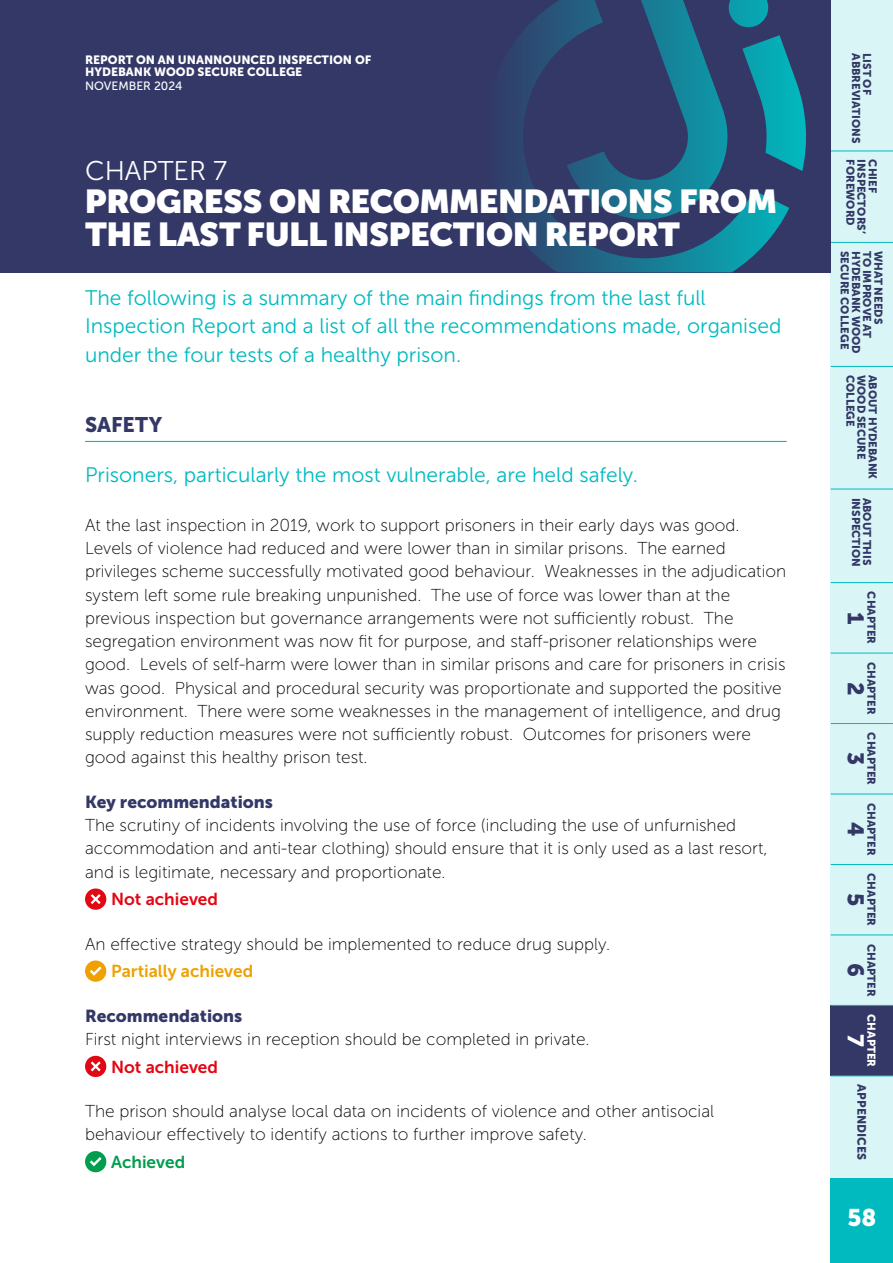
<style>
.page{position:relative;width:893px;height:1263px;background:#fff}
.page>*{position:absolute;margin:0;border:0;box-sizing:border-box;transform-origin:0 0}
.H2_-_Chapter{font:900 33px/33px "Museo Sans Display";color:#fff}
.H2_-_Chapter-2{font:27px "Museo Sans 300";color:#fff}
.t1{font:24px "Museo Sans 900";color:#fff}
.t2{font:22.5px "Museo Sans 900";color:#333866}
.t3{font:22.5px "Museo Sans 900";color:#fff}
.P_-_Leadin{font:21px/28.5px "Museo Sans 300";color:#00babf}
.H3_-_Underlined{font:21px "Museo Sans 900";color:#333866}
.P_-_Body{font:17.25px/23.2px "Museo Sans 100";color:#000}
.H4_-_Heavy{font:17.25px "Museo Sans 900";color:#333866}
.Body_Copy{font:17.25px "Museo Sans 700";color:#e30613}
.Body_Copy-2{font:17.25px "Museo Sans 700";color:#eea100}
.Body_Copy-3{font:17.25px "Museo Sans 700";color:#009e4d}
.t4{font:12px/12px "Museo Sans 900";color:#fff}
.t5{font:12px "Museo Sans 500";color:#fff}
.t6{font:12px "Museo Sans 900";color:#333866}
.t7{font:11.25px "Museo Sans 900";color:#333866}
.t8{font:11.25px "Museo Sans 900";color:#fff}
</style>
<div class="page">
<div style="left:831px;top:1178px;width:62px;height:85px;background:#00babf"></div>
<div style="left:831px;top:0;width:62px;height:1178px;background:#d9f5f5"></div>
<div style="left:831px;top:1005px;width:62px;height:71px;background:#333866"></div>
<hr style="left:831px;top:151px;width:62px;height:1px;background:#00babf">
<hr style="left:831px;top:242px;width:62px;height:1px;background:#00babf">
<hr style="left:831px;top:366px;width:62px;height:1px;background:#00babf">
<hr style="left:831px;top:489px;width:62px;height:1px;background:#00babf">
<hr style="left:831px;top:582px;width:62px;height:1px;background:#00babf">
<hr style="left:831px;top:653px;width:62px;height:1px;background:#00babf">
<hr style="left:831px;top:723px;width:62px;height:1px;background:#00babf">
<hr style="left:831px;top:794px;width:62px;height:1px;background:#00babf">
<hr style="left:831px;top:864px;width:62px;height:1px;background:#00babf">
<hr style="left:831px;top:935px;width:62px;height:1px;background:#00babf">
<hr style="left:831px;top:1005px;width:62px;height:1px;background:#00babf">
<hr style="left:831px;top:1075px;width:62px;height:1px;background:#00babf">
<div style="left:0;top:0;width:831px;height:272px;background:#333866"></div>
<svg style="left:511px;top:0;width:295px;height:272px"></svg>
<hr style="left:85px;top:441px;width:702px;height:1px;background:#00babf">
<div style="left:85px;top:888px;width:21px;height:22px;background:#e30613;border-radius:50%"></div>
<svg style="left:91px;top:894px;width:10px;height:10px"></svg>
<svg style="left:85px;top:960px;width:21px;height:22px"></svg>
<div style="left:85px;top:1056px;width:21px;height:21px;background:#e30613;border-radius:50%"></div>
<svg style="left:91px;top:1061px;width:10px;height:10px"></svg>
<svg style="left:85px;top:1151px;width:21px;height:21px"></svg>
<p class="t4" style="left:85px;top:54px;width:288px">REPORT ON AN UNANNOUNCED INSPECTION OF<br>HYDEBANK WOOD SECURE COLLEGE</p>
<p class="t5" style="left:85px;top:79px;width:99px">NOVEMBER 2024</p>
<h2 class="H2_-_Chapter-2" style="left:85px;top:156px;width:144px">CHAPTER 7</h2>
<h2 class="H2_-_Chapter" style="left:85px;top:185px;width:693px">PROGRESS ON RECOMMENDATIONS FROM<br>THE LAST FULL INSPECTION REPORT</h2>
<p class="P_-_Leadin" style="left:85px;top:283px;width:698px">The following is a summary of the main findings from the last full<br>Inspection Report and a list of all the recommendations made, organised under the four tests of a healthy prison.</p>
<h3 class="H3_-_Underlined" style="left:85px;top:413px;width:79px">SAFETY</h3>
<p class="P_-_Leadin" style="left:85px;top:461px;width:555px">Prisoners, particularly the most vulnerable, are held safely.</p>
<p class="P_-_Body" style="left:85px;top:514px;width:703px">At the last inspection in 2019, work to support prisoners in their early days was good.<br>Levels of violence had reduced and were lower than in similar prisons. The earned privileges scheme successfully motivated good behaviour. Weaknesses in the adjudication system left some rule breaking unpunished. The use of force was lower than at the previous inspection but governance arrangements were not sufficiently robust. The segregation environment was now fit for purpose, and staff-prisoner relationships were good. Levels of self-harm were lower than in similar prisons and care for prisoners in crisis was good. Physical and procedural security was proportionate and supported the positive environment. There were some weaknesses in the management of intelligence, and drug supply reduction measures were not sufficiently robust. Outcomes for prisoners were good against this healthy prison test.</p>
<h3 class="H4_-_Heavy" style="left:85px;top:792px;width:189px">Key recommendations</h3>
<p class="P_-_Body" style="left:85px;top:814px;width:684px">The scrutiny of incidents involving the use of force (including the use of unfurnished accommodation and anti-tear clothing) should ensure that it is only used as a last resort, and is legitimate, necessary and proportionate.</p>
<p class="Body_Copy" style="left:111px;top:890px;width:108px">Not achieved</p>
<p class="P_-_Body" style="left:85px;top:932px;width:527px">An effective strategy should be implemented to reduce drug supply.</p>
<p class="Body_Copy-2" style="left:111px;top:962px;width:144px">Partially achieved</p>
<h3 class="H4_-_Heavy" style="left:85px;top:1006px;width:159px">Recommendations</h3>
<p class="P_-_Body" style="left:85px;top:1028px;width:506px">First night interviews in reception should be completed in private.</p>
<p class="Body_Copy" style="left:111px;top:1057px;width:108px">Not achieved</p>
<p class="P_-_Body" style="left:85px;top:1100px;width:631px">The prison should analyse local data on incidents of violence and other antisocial behaviour effectively to identify actions to further improve safety.</p>
<p class="Body_Copy-3" style="left:111px;top:1152px;width:76px">Achieved</p>
<p class="t7" style="left:862px;top:53px;width:92px;rotate:90deg">ABBREVIATIONS</p>
<p class="t7" style="left:874px;top:53px;width:43px;rotate:90deg">LIST OF</p>
<p class="t7" style="left:857px;top:159px;width:68px;rotate:90deg">FOREWORD</p>
<p class="t7" style="left:868px;top:159px;width:76px;rotate:90deg">INSPECTORS’</p>
<p class="t7" style="left:879px;top:159px;width:35px;rotate:90deg">CHIEF</p>
<p class="t7" style="left:851px;top:251px;width:100px;rotate:90deg">SECURE COLLEGE</p>
<p class="t7" style="left:862px;top:251px;width:104px;rotate:90deg">HYDEBANK WOOD</p>
<p class="t7" style="left:874px;top:251px;width:89px;rotate:90deg">TO IMPROVE AT</p>
<p class="t7" style="left:885px;top:251px;width:75px;rotate:90deg">WHAT NEEDS</p>
<p class="t7" style="left:857px;top:375px;width:53px;rotate:90deg">COLLEGE</p>
<p class="t7" style="left:868px;top:375px;width:86px;rotate:90deg">WOOD SECURE</p>
<p class="t7" style="left:879px;top:375px;width:106px;rotate:90deg">ABOUT HYDEBANK</p>
<p class="t7" style="left:862px;top:497px;width:71px;rotate:90deg">INSPECTION</p>
<p class="t7" style="left:874px;top:497px;width:70px;rotate:90deg">ABOUT THIS</p>
<p class="t7" style="left:878px;top:591px;width:54px;rotate:90deg">CHAPTER</p>
<h3 class="t2" style="left:868px;top:612px;width:14px;rotate:90deg">1</h3>
<p class="t7" style="left:878px;top:662px;width:54px;rotate:90deg">CHAPTER</p>
<h3 class="t2" style="left:868px;top:681px;width:15px;rotate:90deg">2</h3>
<p class="t7" style="left:878px;top:732px;width:54px;rotate:90deg">CHAPTER</p>
<h3 class="t2" style="left:868px;top:752px;width:15px;rotate:90deg">3</h3>
<p class="t7" style="left:878px;top:803px;width:54px;rotate:90deg">CHAPTER</p>
<h3 class="t2" style="left:868px;top:822px;width:16px;rotate:90deg">4</h3>
<p class="t7" style="left:878px;top:873px;width:54px;rotate:90deg">CHAPTER</p>
<h3 class="t2" style="left:868px;top:893px;width:15px;rotate:90deg">5</h3>
<p class="t7" style="left:878px;top:944px;width:54px;rotate:90deg">CHAPTER</p>
<h3 class="t2" style="left:868px;top:963px;width:15px;rotate:90deg">6</h3>
<p class="t8" style="left:878px;top:1014px;width:54px;rotate:90deg">CHAPTER</p>
<h3 class="t3" style="left:868px;top:1034px;width:14px;rotate:90deg">7</h3>
<p class="t6" style="left:868px;top:1084px;width:77px;rotate:90deg">APPENDICES</p>
<h3 class="t1" style="left:847px;top:1204px;width:30px">58</h3>
</div>
